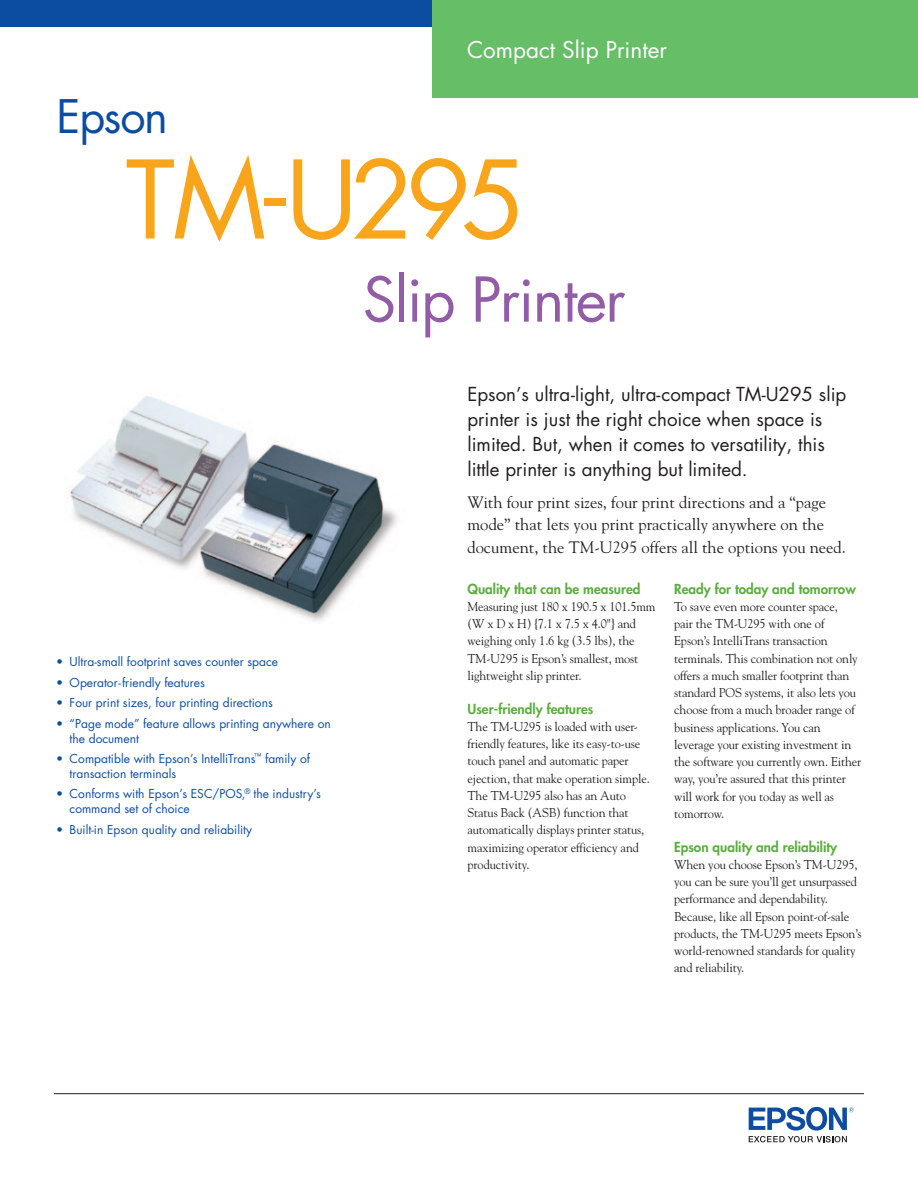
<style>
.page{position:relative;width:918px;height:1188px;background:#fff}
.page>*{position:absolute;margin:0;border:0;box-sizing:border-box;transform-origin:0 0}
.t1{font:105px "Futura";letter-spacing:-.075em;color:#f9a51b}
.t2{font:60px "Futura";letter-spacing:-.025em;color:#925ca6}
.t3{font:45px "Futura";letter-spacing:-.03em;color:#0d4da1}
.t4{font:22.5px "Futura";color:#fff}
.t5{font:18.75px/24.9px "TSG Futura";color:#231f20}
.t6{font:16.5px/22.5px "Goudy";color:#231f20}
.t7{font:800 13.5px "Futura";color:#5cae40}
.t8{font:12.75px/17.2px "Goudy";letter-spacing:-.01em;color:#231f20}
.t9{font:12px/15px "Futura";color:#0d4da1}
</style>
<div class="page">
<div style="left:0;top:0;width:918px;height:27px;background:#0d4da1"></div>
<div style="left:432px;top:0;width:486px;height:97px;background:#66be67"></div>
<hr style="left:54px;top:1093px;width:810px;height:1px;background:#231f20">
<svg style="left:749px;top:1107px;width:105px;height:35px"></svg>
<img style="left:69px;top:395px;width:329px;height:227px">
<h3 class="t4" style="left:467px;top:34px;width:201px">Compact Slip Printer</h3>
<h3 class="t3" style="left:57px;top:85px;width:113px">Epson</h3>
<h1 class="t1" style="left:126px;top:128px;width:402px">TM-U295</h1>
<h2 class="t2" style="left:363px;top:258px;width:264px">Slip Printer</h2>
<p class="t9" style="left:56px;top:654px;width:223px">• Ultra-small footprint saves counter space</p>
<p class="t9" style="left:56px;top:675px;width:150px">• Operator-friendly features</p>
<p class="t9" style="left:56px;top:695px;width:218px">• Four print sizes, four printing directions</p>
<p class="t9" style="left:70px;top:716px;width:263px;text-indent:-14px">• “Page mode” feature allows printing anywhere on the document</p>
<p class="t9" style="left:70px;top:751px;width:242px;text-indent:-13px">• Compatible with Epson’s IntelliTrans<sup>™</sup> family of transaction terminals</p>
<p class="t9" style="left:70px;top:786px;width:253px;text-indent:-14px">• Conforms with Epson’s ESC/POS,<sup>®</sup> the industry’s command set of choice</p>
<p class="t9" style="left:56px;top:822px;width:197px">• Built-in Epson quality and reliability</p>
<h3 class="t5" style="left:467px;top:382px;width:380px">Epson’s ultra-light, ultra-compact TM-U295 slip printer is just the right choice when space is limited. But, when it comes to versatility, this little printer is anything but limited.</h3>
<p class="t6" style="left:467px;top:490px;width:380px">With four print sizes, four print directions and a “page mode” that lets you print practically anywhere on the document, the TM-U295 offers all the options you need.</p>
<p class="t7" style="left:468px;top:580px;width:175px">Quality that can be measured</p>
<p class="t8" style="left:468px;top:597px;width:189px">Measuring just 180 x 190.5 x 101.5mm (W x D x H) {7.1 x 7.5 x 4.0"} and weighing only 1.6 kg (3.5 lbs), the<br>TM-U295 is Epson’s smallest, most lightweight slip printer.</p>
<p class="t7" style="left:468px;top:700px;width:127px">User-friendly features</p>
<p class="t8" style="left:468px;top:717px;width:184px">The TM-U295 is loaded with user&shy;friendly features, like its easy-to-use touch panel and automatic paper ejection, that make operation simple.<br>The TM-U295 also has an Auto<br>Status Back (ASB) function that automatically displays printer status, maximizing operator efficiency and productivity.</p>
<p class="t7" style="left:674px;top:580px;width:183px">Ready for today and tomorrow</p>
<p class="t8" style="left:674px;top:597px;width:189px">To save even more counter space,<br>pair the TM-U295 with one of Epson’s IntelliTrans transaction terminals. This combination not only offers a much smaller footprint than standard POS systems, it also lets you choose from a much broader range of business applications. You can leverage your existing investment in the software you currently own. Either way, you’re assured that this printer will work for you today as well as tomorrow.</p>
<p class="t7" style="left:674px;top:838px;width:164px">Epson quality and reliability</p>
<p class="t8" style="left:674px;top:855px;width:189px">When you choose Epson’s TM-U295, you can be sure you’ll get unsurpassed performance and dependability.<br>Because, like all Epson point-of-sale products, the TM-U295 meets Epson’s world-renowned standards for quality and reliability.</p>
</div>
